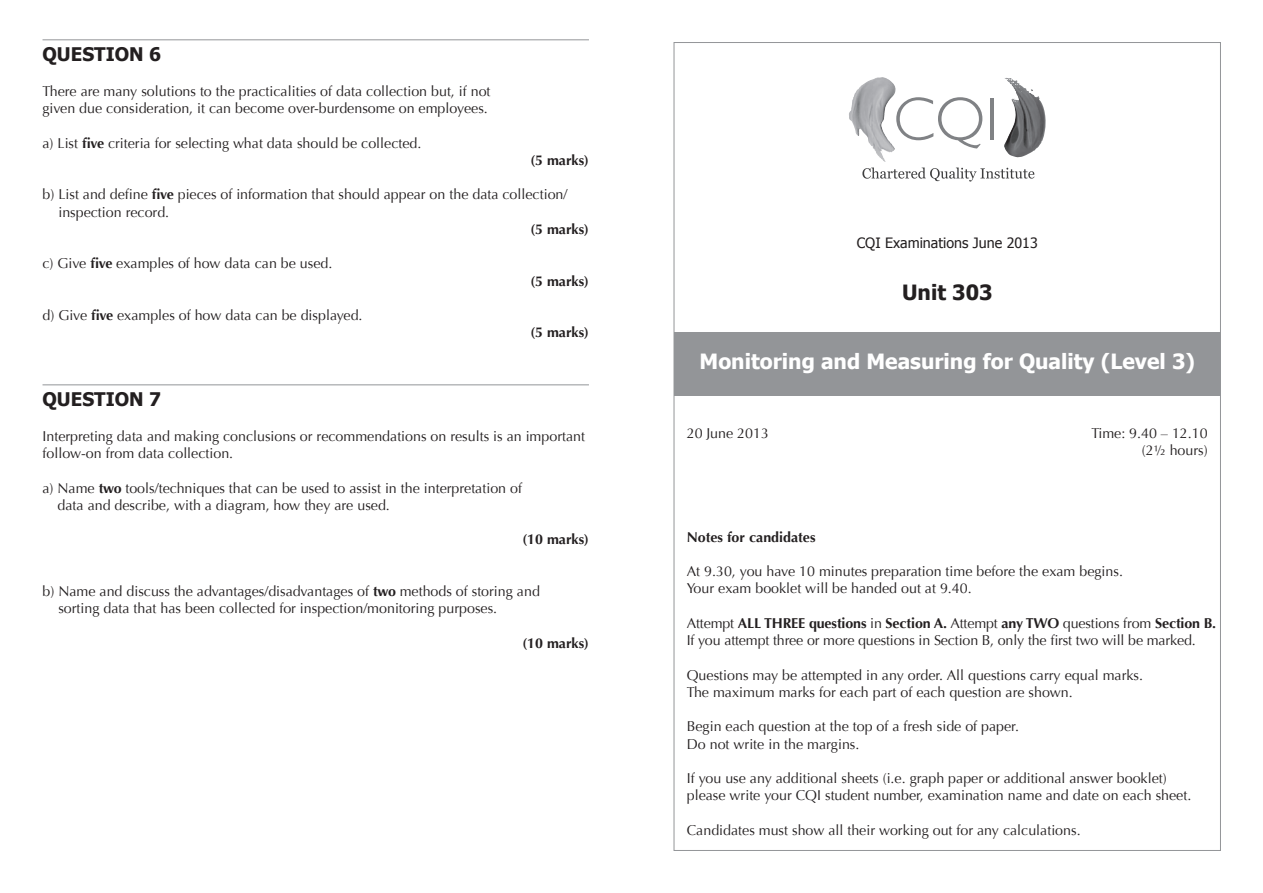
<style>
.page{position:relative;width:1263px;height:893px;background:#fff}
.page>*{position:absolute;margin:0;border:0;box-sizing:border-box;transform-origin:0 0}
.t1{font:700 21px "Tahoma";color:#fff}
.t2{font:700 21px "Tahoma";color:#231f20}
.t3{font:700 18.75px "Tahoma";color:#231f20}
.t4{font:14.25px/17.2px "Optima";color:#231f20}
.t5{font:700 14.25px "Optima";color:#231f20}
.t6{font:14.25px "Tahoma";color:#231f20}
.s1{font-weight:700}
</style>
<div class="page">
<div style="left:674px;top:332px;width:546px;height:64px;background:#939598"></div>
<img style="left:849px;top:77px;width:46px;height:85px">
<svg style="left:896px;top:97px;width:86px;height:52px"></svg>
<hr style="left:990px;top:98px;width:3px;height:42px;background:#808285">
<svg style="left:862px;top:167px;width:172px;height:15px"></svg>
<hr style="left:43px;top:40px;width:546px;height:1px;background:#939598">
<hr style="left:43px;top:385px;width:546px;height:1px;background:#939598">
<p class="t3" style="left:43px;top:41px;width:120px">QUESTION 6</p>
<p class="t4" style="left:43px;top:83px;width:450px">There are many solutions to the practicalities of data collection but, if not given due consideration, it can become over-burdensome on employees.</p>
<p class="t4" style="left:43px;top:134px;width:380px">a) List <span class="s1">five</span> criteria for selecting what data should be collected.</p>
<p class="t5" style="left:530px;top:152px;width:60px">(5 marks)</p>
<p class="t4" style="left:58px;top:186px;width:511px;text-indent:-16px">b) List and define <span class="s1">five</span> pieces of information that should appear on the data collection/ inspection record.</p>
<p class="t5" style="left:530px;top:221px;width:60px">(5 marks)</p>
<p class="t4" style="left:43px;top:255px;width:291px">c) Give <span class="s1">five</span> examples of how data can be used.</p>
<p class="t5" style="left:530px;top:272px;width:60px">(5 marks)</p>
<p class="t4" style="left:43px;top:307px;width:322px">d) Give <span class="s1">five</span> examples of how data can be displayed.</p>
<p class="t5" style="left:530px;top:324px;width:60px">(5 marks)</p>
<p class="t3" style="left:43px;top:386px;width:120px">QUESTION 7</p>
<p class="t4" style="left:43px;top:428px;width:544px">Interpreting data and making conclusions or recommendations on results is an important follow-on from data collection.</p>
<p class="t4" style="left:58px;top:479px;width:466px;text-indent:-15px">a) Name <span class="s1">two</span> tools/techniques that can be used to assist in the interpretation of data and describe, with a diagram, how they are used.</p>
<p class="t5" style="left:522px;top:531px;width:68px">(10 marks)</p>
<p class="t4" style="left:58px;top:583px;width:483px;text-indent:-16px">b) Name and discuss the advantages/disadvantages of <span class="s1">two</span> methods of storing and sorting data that has been collected for inspection/monitoring purposes.</p>
<p class="t5" style="left:522px;top:635px;width:68px">(10 marks)</p>
<p class="t6" style="left:857px;top:234px;width:183px">CQI Examinations June 2013</p>
<p class="t2" style="left:902px;top:278px;width:92px">Unit 303</p>
<p class="t1" style="left:700px;top:347px;width:497px">Monitoring and Measuring for Quality (Level 3)</p>
<p class="t4" style="left:687px;top:425px;width:84px">20 June 2013</p>
<p class="t4" style="left:1091px;top:425px;width:118px">Time: 9.40 – 12.10</p>
<p class="t4" style="left:1142px;top:442px;width:67px">(2½ hours)</p>
<p class="t5" style="left:687px;top:528px;width:130px">Notes for candidates</p>
<p class="t4" style="left:687px;top:563px;width:438px">At 9.30, you have 10 minutes preparation time before the exam begins.</p>
<p class="t4" style="left:687px;top:580px;width:286px">Your exam booklet will be handed out at 9.40.</p>
<p class="t4" style="left:687px;top:615px;width:531px">Attempt <span class="s1">ALL THREE questions</span> in <span class="s1">Section A.</span> Attempt <span class="s1">any TWO</span> questions from <span class="s1">Section B.<br></span>If you attempt three or more questions in Section B, only the first two will be marked.</p>
<p class="t4" style="left:687px;top:666px;width:458px">Questions may be attempted in any order. All questions carry equal marks.</p>
<p class="t4" style="left:687px;top:684px;width:387px">The maximum marks for each part of each question are shown.</p>
<p class="t4" style="left:687px;top:718px;width:334px">Begin each question at the top of a fresh side of paper.</p>
<p class="t4" style="left:687px;top:735px;width:174px">Do not write in the margins.</p>
<p class="t4" style="left:687px;top:770px;width:506px">If you use any additional sheets (i.e. graph paper or additional answer booklet) please write your CQI student number, examination name and date on each sheet.</p>
<p class="t4" style="left:687px;top:822px;width:395px">Candidates must show all their working out for any calculations.</p>
</div>
